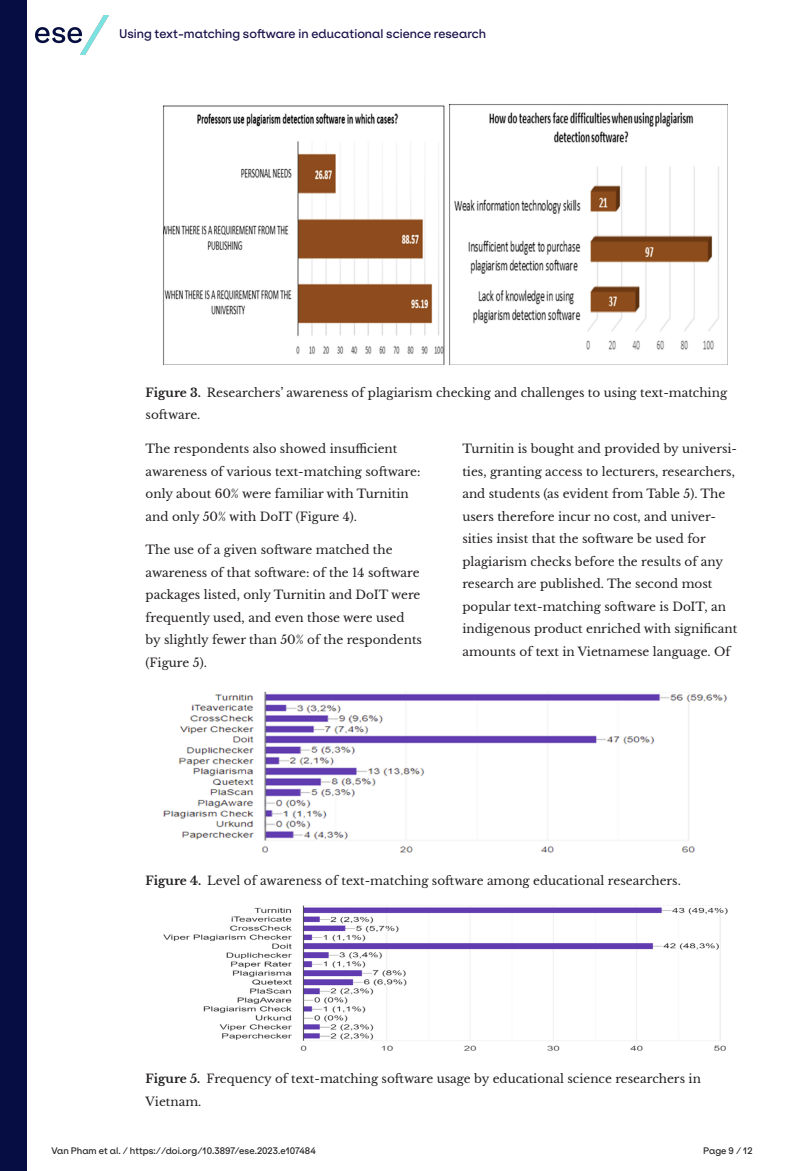
<style>
.page{position:relative;width:810px;height:1171px;background:#fff}
.page>*{position:absolute;margin:0;border:0;box-sizing:border-box;transform-origin:0 0}
.t1{font:12px/22.5px "Libre Baskerville";color:#231f20}
.t2{font:500 12px "ES Klarheit Kurrent";color:#160f48}
.t3{font:500 9px "ES Klarheit Kurrent";color:#231f20}
.s1{font-weight:700}
</style>
<div class="page">
<img style="left:35px;top:15px;width:73px;height:39px">
<div style="left:0;top:0;width:26px;height:1170px;background:#050d42"></div>
<img style="left:163px;top:104px;width:565px;height:261px">
<img style="left:163px;top:691px;width:564px;height:162px">
<img style="left:163px;top:905px;width:565px;height:146px">
<p class="t2" style="left:119px;top:24px;width:369px">Using text-matching software in educational science research</p>
<p class="t1" style="left:146px;top:381px;width:583px"><span class="s1">Figure 3.</span> Researchers’ awareness of plagiarism checking and challenges to using text-matching software.</p>
<p class="t1" style="left:146px;top:437px;width:276px">The respondents also showed insufficient awareness of various text-matching software: only about 60% were familiar with Turnitin and only 50% with DoIT (Figure 4).</p>
<p class="t1" style="left:146px;top:538px;width:278px">The use of a given software matched the awareness of that software: of the 14 software packages listed, only Turnitin and DoIT were frequently used, and even those were used by slightly fewer than 50% of the respondents (Figure 5).</p>
<p class="t1" style="left:462px;top:437px;width:276px">Turnitin is bought and provided by universi&shy;ties, granting access to lecturers, researchers, and students (as evident from Table 5). The users therefore incur no cost, and univer&shy;sities insist that the software be used for plagiarism checks before the results of any research are published. The second most popular text-matching software is DoIT, an indigenous product enriched with significant amounts of text in Vietnamese language. Of</p>
<p class="t1" style="left:146px;top:868px;width:537px"><span class="s1">Figure 4.</span> Level of awareness of text-matching software among educational researchers.</p>
<p class="t1" style="left:146px;top:1067px;width:557px"><span class="s1">Figure 5.</span> Frequency of text-matching software usage by educational science researchers in<br>Vietnam.</p>
<p class="t3" style="left:51px;top:1142px;width:266px">Van Pham et al. / https://doi.org/10.3897/ese.2023.e107484</p>
<p class="t3" style="left:703px;top:1142px;width:51px">Page 9 / 12</p>
</div>
